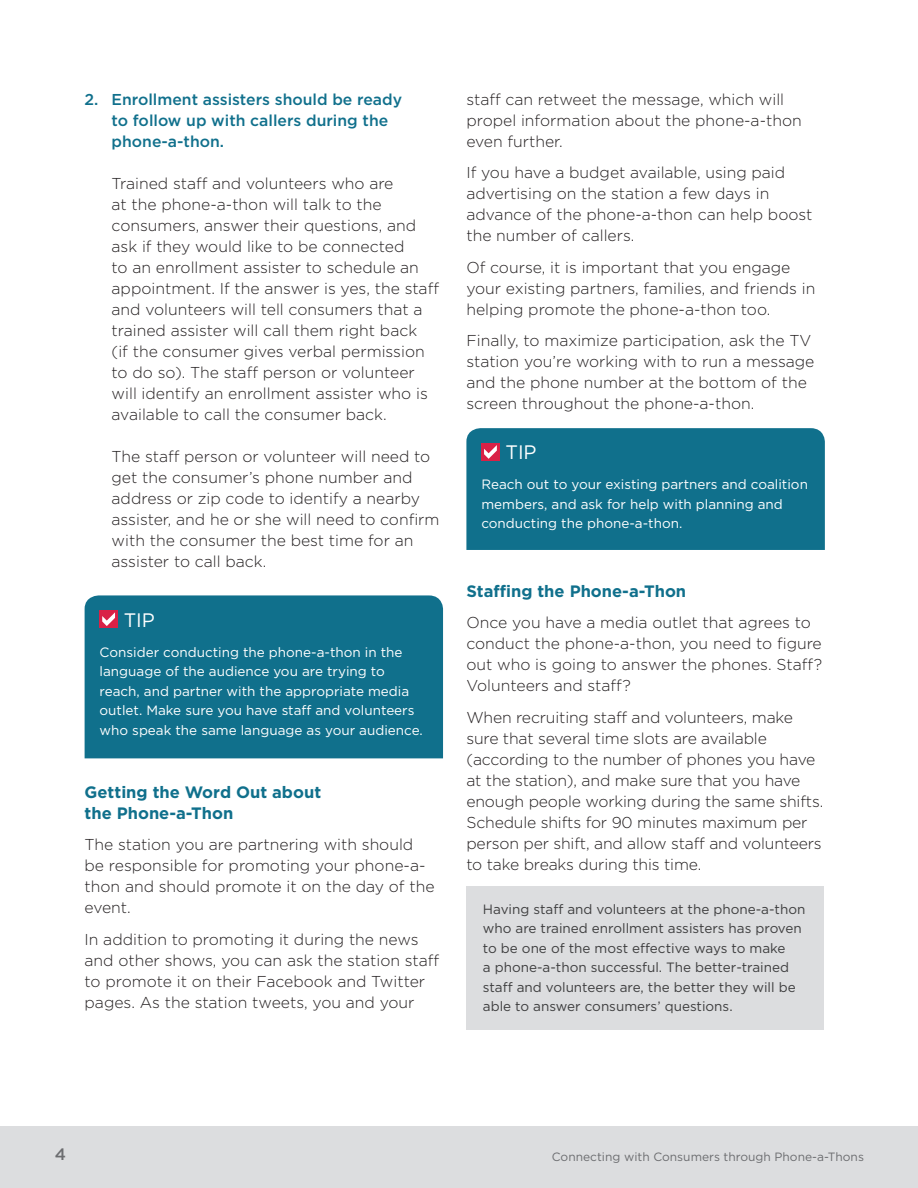
<style>
.page{position:relative;width:918px;height:1188px;background:#fff}
.page>*{position:absolute;margin:0;border:0;box-sizing:border-box;transform-origin:0 0}
.t1{font:19.5px "Gotham";letter-spacing:-.01em;color:#fff}
.t2{font:700 16.5px/21px "Gotham";color:#10708c}
.t3{font:500 16.5px "Gotham";color:#6c6d70}
.BODY{font:300 15.75px/21px "Gotham";color:#231f20}
.t4{font:500 15.75px/21px "Gotham";color:#10708c}
.t5{font:13.5px/19.5px "Gotham";color:#fff}
.t6{font:13.5px/19.5px "Gotham";color:#3e3e3f}
.t7{font:12px "Gotham";color:#6c6d70}
</style>
<div class="page">
<div style="left:0;top:1126px;width:918px;height:62px;background:#dcdddf"></div>
<div style="left:85px;top:595px;width:358px;height:163px;background:#10708c"></div>
<div style="left:100px;top:610px;width:18px;height:18px;background:#d92146"></div>
<svg style="left:102px;top:612px;width:13px;height:14px"></svg>
<div style="left:466px;top:428px;width:359px;height:122px;background:#10708c"></div>
<div style="left:481px;top:443px;width:19px;height:18px;background:#d92146"></div>
<svg style="left:484px;top:445px;width:13px;height:14px"></svg>
<div style="left:466px;top:886px;width:358px;height:143px;background:#dcdddf"></div>
<p class="t4" style="left:112px;top:88px;width:292px;text-indent:-27px">2. Enrollment assisters should be ready to follow up with callers during the phone-a-thon.</p>
<p class="BODY" style="left:112px;top:173px;width:329px">Trained staff and volunteers who are<br>at the phone-a-thon will talk to the consumers, answer their questions, and ask if they would like to be connected<br>to an enrollment assister to schedule an appointment. If the answer is yes, the staff and volunteers will tell consumers that a trained assister will call them right back<br>(if the consumer gives verbal permission to do so). The staff person or volunteer will identify an enrollment assister who is available to call the consumer back.</p>
<p class="BODY" style="left:112px;top:446px;width:330px">The staff person or volunteer will need to get the consumer’s phone number and address or zip code to identify a nearby assister, and he or she will need to confirm with the consumer the best time for an assister to call back.</p>
<p class="t1" style="left:124px;top:609px;width:32px">TIP</p>
<p class="t5" style="left:100px;top:642px;width:325px">Consider conducting the phone-a-thon in the language of the audience you are trying to reach, and partner with the appropriate media outlet. Make sure you have staff and volunteers who speak the same language as your audience.</p>
<h2 class="t2" style="left:85px;top:781px;width:238px">Getting the Word Out about the Phone-a-Thon</h2>
<p class="BODY" style="left:85px;top:834px;width:351px">The station you are partnering with should be responsible for promoting your phone-a&shy;thon and should promote it on the day of the event.</p>
<p class="BODY" style="left:85px;top:929px;width:356px">In addition to promoting it during the news and other shows, you can ask the station staff to promote it on their Facebook and Twitter pages. As the station tweets, you and your</p>
<p class="BODY" style="left:466px;top:89px;width:337px">staff can retweet the message, which will propel information about the phone-a-thon even further.</p>
<p class="BODY" style="left:466px;top:162px;width:348px">If you have a budget available, using paid advertising on the station a few days in advance of the phone-a-thon can help boost the number of callers.</p>
<p class="BODY" style="left:466px;top:257px;width:350px">Of course, it is important that you engage your existing partners, families, and friends in helping promote the phone-a-thon too.</p>
<p class="BODY" style="left:466px;top:330px;width:350px">Finally, to maximize participation, ask the TV station you’re working with to run a message and the phone number at the bottom of the screen throughout the phone-a-thon.</p>
<p class="t1" style="left:506px;top:442px;width:32px">TIP</p>
<p class="t5" style="left:481px;top:475px;width:328px">Reach out to your existing partners and coalition members, and ask for help with planning and conducting the phone-a-thon.</p>
<h2 class="t2" style="left:466px;top:580px;width:221px">Staffing the Phone-a-Thon</h2>
<p class="BODY" style="left:466px;top:612px;width:357px">Once you have a media outlet that agrees to conduct the phone-a-thon, you need to figure out who is going to answer the phones. Staff?<br>Volunteers and staff?</p>
<p class="BODY" style="left:466px;top:707px;width:358px">When recruiting staff and volunteers, make sure that several time slots are available (according to the number of phones you have at the station), and make sure that you have enough people working during the same shifts.<br>Schedule shifts for 90 minutes maximum per person per shift, and allow staff and volunteers to take breaks during this time.</p>
<p class="t6" style="left:483px;top:899px;width:324px">Having staff and volunteers at the phone-a-thon who are trained enrollment assisters has proven to be one of the most effective ways to make<br>a phone-a-thon successful. The better-trained staff and volunteers are, the better they will be able to answer consumers’ questions.</p>
<p class="t3" style="left:55px;top:1145px;width:13px">4</p>
<p class="t7" style="left:552px;top:1150px;width:314px">Connecting with Consumers through Phone-a-Thons</p>
</div>
